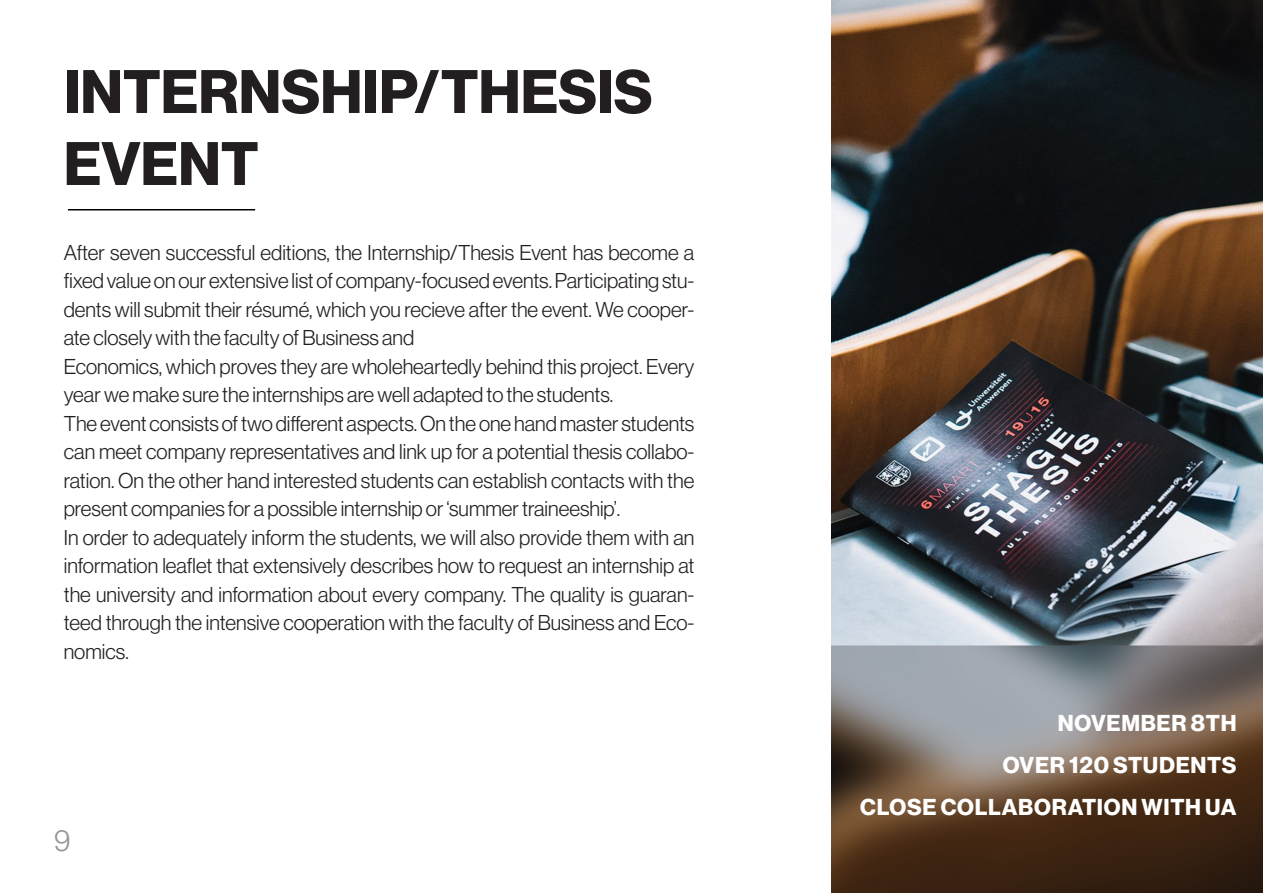
<style>
.page{position:relative;width:1263px;height:893px;background:#fff}
.page>*{position:absolute;margin:0;border:0;box-sizing:border-box;transform-origin:0 0}
.t1{font:700 60px "Neue Haas Display";color:#231f20}
.t2{font:300 30px "Neue Haas Display";color:#939598}
.t3{font:700 22.5px "Neue Haas Display";letter-spacing:.03em;color:#fff}
.t4{font:300 21px/28.5px "Neue Haas Display";color:#231f20;text-align:justify}
</style>
<div class="page">
<img style="left:831px;top:0;width:432px;height:893px">
<hr style="left:68px;top:209px;width:187px;height:1px;background:#000">
<p class="t1" style="left:64px;top:57px;width:590px">INTERNSHIP/THESIS</p>
<p class="t1" style="left:64px;top:129px;width:196px">EVENT</p>
<p class="t4" style="left:64px;top:238px;width:632px">After seven successful editions, the Internship/Thesis Event has become a fixed value on our extensive list of company-focused events. Participating stu&shy;dents will submit their résumé, which you recieve after the event. We cooper&shy;ate closely with the faculty of Business and</p>
<p class="t4" style="left:64px;top:352px;width:632px">Economics, which proves they are wholeheartedly behind this project. Every year we make sure the internships are well adapted to the students.</p>
<p class="t4" style="left:64px;top:409px;width:632px">The event consists of two different aspects. On the one hand master students can meet company representatives and link up for a potential thesis collabo&shy;ration. On the other hand interested students can establish contacts with the present companies for a possible internship or ‘summer traineeship’.</p>
<p class="t4" style="left:64px;top:523px;width:632px">In order to adequately inform the students, we will also provide them with an information leaflet that extensively describes how to request an internship at the university and information about every company. The quality is guaran&shy;teed through the intensive cooperation with the faculty of Business and Eco&shy;nomics.</p>
<p class="t2" style="left:54px;top:824px;width:18px">9</p>
<p class="t3" style="left:1058px;top:710px;width:180px">NOVEMBER 8TH</p>
<p class="t3" style="left:1003px;top:752px;width:235px">OVER 120 STUDENTS</p>
<p class="t3" style="left:860px;top:794px;width:378px">CLOSE COLLABORATION WITH UA</p>
</div>
